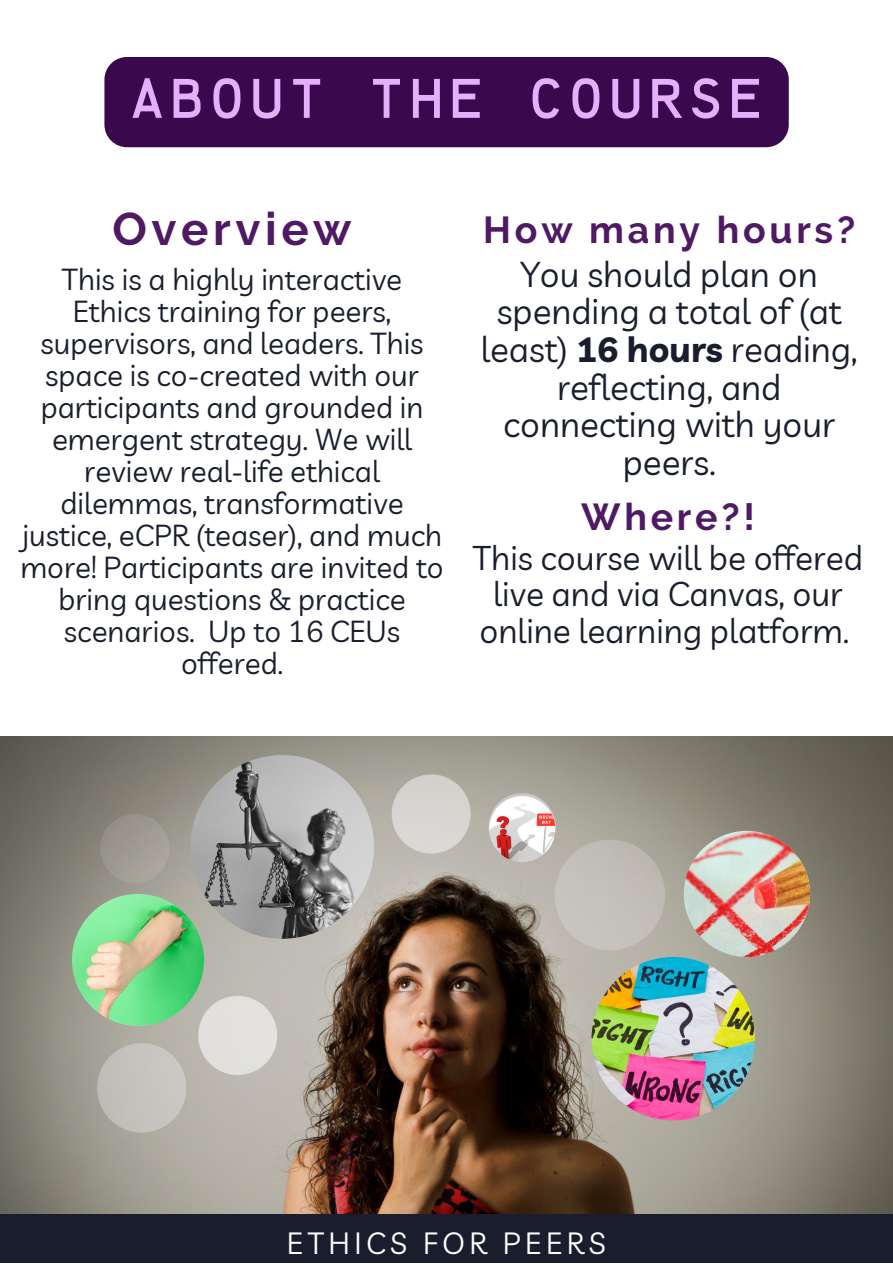
<style>
.page{position:relative;width:893px;height:1264px;background:#fff}
.page>*{position:absolute;margin:0;border:0;box-sizing:border-box;transform-origin:0 0}
.t1{font:57px "Anka Coder b";letter-spacing:.1em;color:#e6affc}
.t2{font:700 45.6px "Raleway";letter-spacing:.1em;color:#4f1964}
.t3{font:700 37.5px "Raleway";letter-spacing:.1em;color:#4f1964}
.t4{font:34.95px/37.7px "Livvic";color:#191d2d;text-align:center}
.t5{font:33.45px/36.6px "Livvic";color:#191d2d;text-align:center}
.t6{font:30px "Livvic";letter-spacing:.15em;color:#fff}
.t7{font:29.7px/32px "Livvic";color:#191d2d;text-align:center}
.s1{font-weight:700}
</style>
<div class="page">
<div style="left:0;top:1213px;width:892px;height:49px;background:#191d2d"></div>
<img style="left:0;top:737px;width:892px;height:476px">
<img style="left:190px;top:755px;width:184px;height:183px;border-radius:50%">
<div style="left:104px;top:57px;width:684px;height:90px;background:#39084d"></div>
<img style="left:683px;top:830px;width:126px;height:127px;border-radius:50%">
<img style="left:591px;top:957px;width:164px;height:163px;border-radius:50%">
<img style="left:72px;top:894px;width:132px;height:131px;border-radius:50%">
<img style="left:489px;top:796px;width:66px;height:66px;border-radius:50%">
<p class="t1" style="left:130px;top:68px;width:634px">ABOUT THE COURSE</p>
<p class="t2" style="left:112px;top:202px;width:240px">Overview</p>
<p class="t7" style="left:20px;top:263px;width:425px">This is a highly interactive<br>Ethics training for peers, supervisors, and leaders. This space is co-created with our participants and grounded in emergent strategy. We will review real-life ethical dilemmas, transformative justice, eCPR (teaser), and much more! Participants are invited to bring questions &amp; practice scenarios. Up to 16 CEUs offered.</p>
<p class="t3" style="left:483px;top:208px;width:373px">How many hours?</p>
<p class="t4" style="left:481px;top:255px;width:378px">You should plan on spending a total of (at least) <span class="s1">16 hours</span> reading, reflecting, and connecting with your peers.</p>
<p class="t3" style="left:581px;top:494px;width:175px">Where?!</p>
<p class="t5" style="left:473px;top:539px;width:391px">This course will be offered live and via Canvas, our online learning platform.</p>
<p class="t6" style="left:287px;top:1223px;width:320px">ETHICS FOR PEERS</p>
</div>
